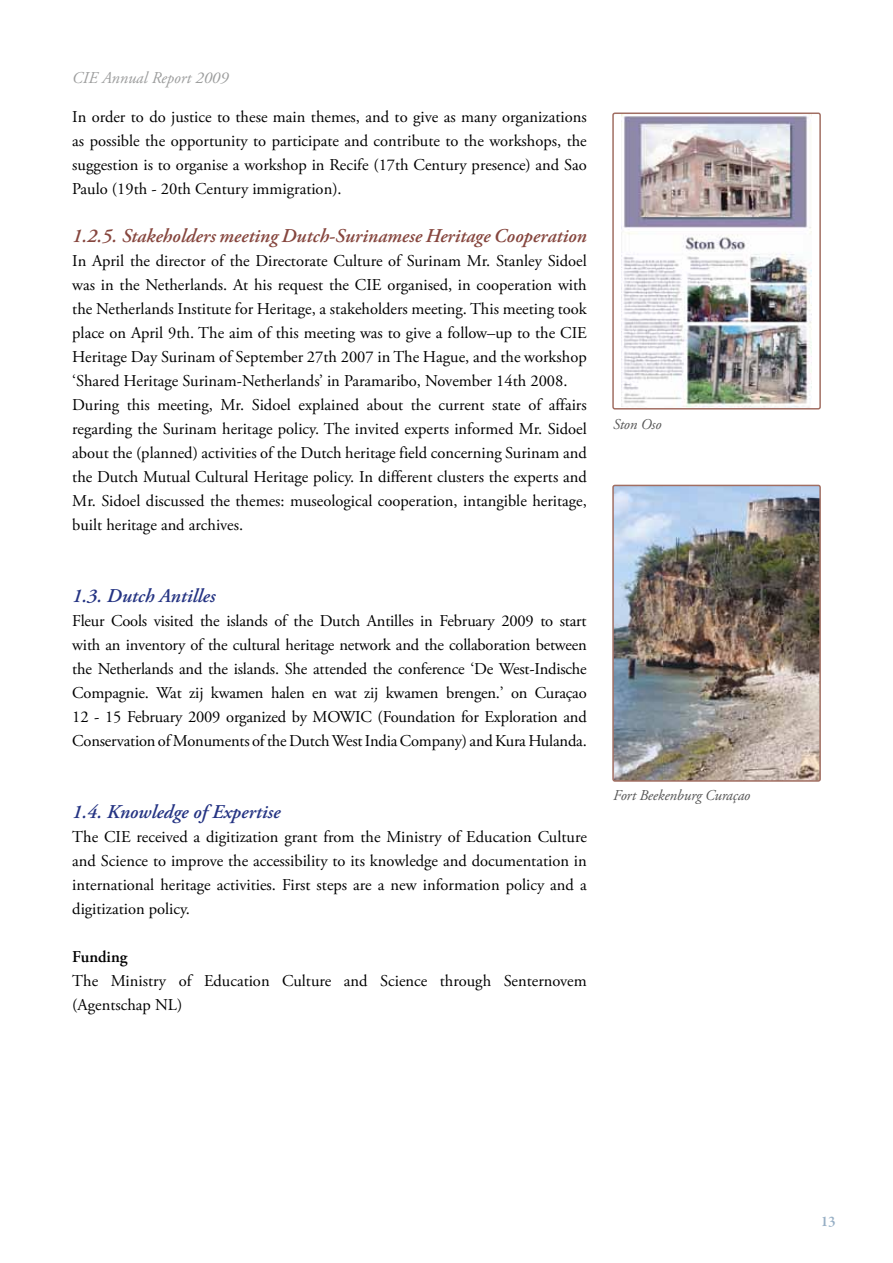
<style>
.page{position:relative;width:893px;height:1263px;background:#fff}
.page>*{position:absolute;margin:0;border:0;box-sizing:border-box;transform-origin:0 0}
.t1{font:italic 600 19.5px "Adobe Garamond Pro";color:#86463e}
.t2{font:italic 600 19.5px "Adobe Garamond Pro";color:#253483}
.t3{font:16.5px/24px "Adobe Garamond Pro";color:#000;text-align:justify}
.t4{font:italic 16.5px "Adobe Garamond Pro";color:#9c9d9d}
.t5{font:600 16.5px "Adobe Garamond Pro";color:#000}
.t6{font:italic 15px "Adobe Garamond Pro";letter-spacing:-.01em;color:#565656}
.t7{font:600 15px "Garamond Premr Pro";color:#97afc5}
</style>
<div class="page">
<img style="left:615px;top:488px;width:203px;height:291px">
<div style="left:612px;top:485px;width:209px;height:297px;border:2px solid #a16e62;border-radius:2px"></div>
<img style="left:622px;top:116px;width:189px;height:291px">
<div style="left:612px;top:113px;width:209px;height:297px;border:2px solid #a16e62;border-radius:2px"></div>
<p class="t4" style="left:72px;top:68px;width:158px">CIE Annual Report 2009</p>
<p class="t3" style="left:72px;top:105px;width:516px">In order to do justice to these main themes, and to give as many organizations as possible the opportunity to participate and contribute to the workshops, the suggestion is to organise a workshop in Recife (17th Century presence) and Sao Paulo (19th - 20th Century immigration).</p>
<p class="t1" style="left:72px;top:224px;width:516px">1.2.5. Stakeholders meeting Dutch-Surinamese Heritage Cooperation</p>
<p class="t3" style="left:72px;top:249px;width:516px;text-align:left">In April the director of the Directorate Culture of Surinam Mr. Stanley Sidoel was in the Netherlands. At his request the CIE organised, in cooperation with the Netherlands Institute for Heritage, a stakeholders meeting. This meeting took place on April 9th. The aim of this meeting was to give a follow–up to the CIE Heritage Day Surinam of September 27th 2007 in The Hague, and the workshop ‘Shared Heritage Surinam-Netherlands’ in Paramaribo, November 14th 2008.<br>During this meeting, Mr. Sidoel explained about the current state of affairs regarding the Surinam heritage policy. The invited experts informed Mr. Sidoel about the (planned) activities of the Dutch heritage field concerning Surinam and the Dutch Mutual Cultural Heritage policy. In different clusters the experts and Mr. Sidoel discussed the themes: museological cooperation, intangible heritage, built heritage and archives.</p>
<p class="t2" style="left:72px;top:584px;width:145px">1.3. Dutch Antilles</p>
<p class="t3" style="left:72px;top:609px;width:516px">Fleur Cools visited the islands of the Dutch Antilles in February 2009 to start with an inventory of the cultural heritage network and the collaboration between the Netherlands and the islands. She attended the conference ‘De West-Indische Compagnie. Wat zij kwamen halen en wat zij kwamen brengen.’ on Curaçao 12 - 15 February 2009 organized by MOWIC (Foundation for Exploration and Conservation of Monuments of the Dutch West India Company) and Kura Hulanda.</p>
<p class="t2" style="left:72px;top:800px;width:209px">1.4. Knowledge of Expertise</p>
<p class="t3" style="left:72px;top:825px;width:516px">The CIE received a digitization grant from the Ministry of Education Culture and Science to improve the accessibility to its knowledge and documentation in international heritage activities. First steps are a new information policy and a digitization policy.</p>
<p class="t5" style="left:72px;top:947px;width:57px">Funding</p>
<p class="t3" style="left:72px;top:969px;width:516px">The Ministry of Education Culture and Science through Senternovem (Agentschap NL)</p>
<p class="t6" style="left:613px;top:416px;width:50px">Ston Oso</p>
<p class="t6" style="left:613px;top:786px;width:139px">Fort Beekenburg Curaçao</p>
<p class="t7" style="left:821px;top:1212px;width:16px">13</p>
</div>
